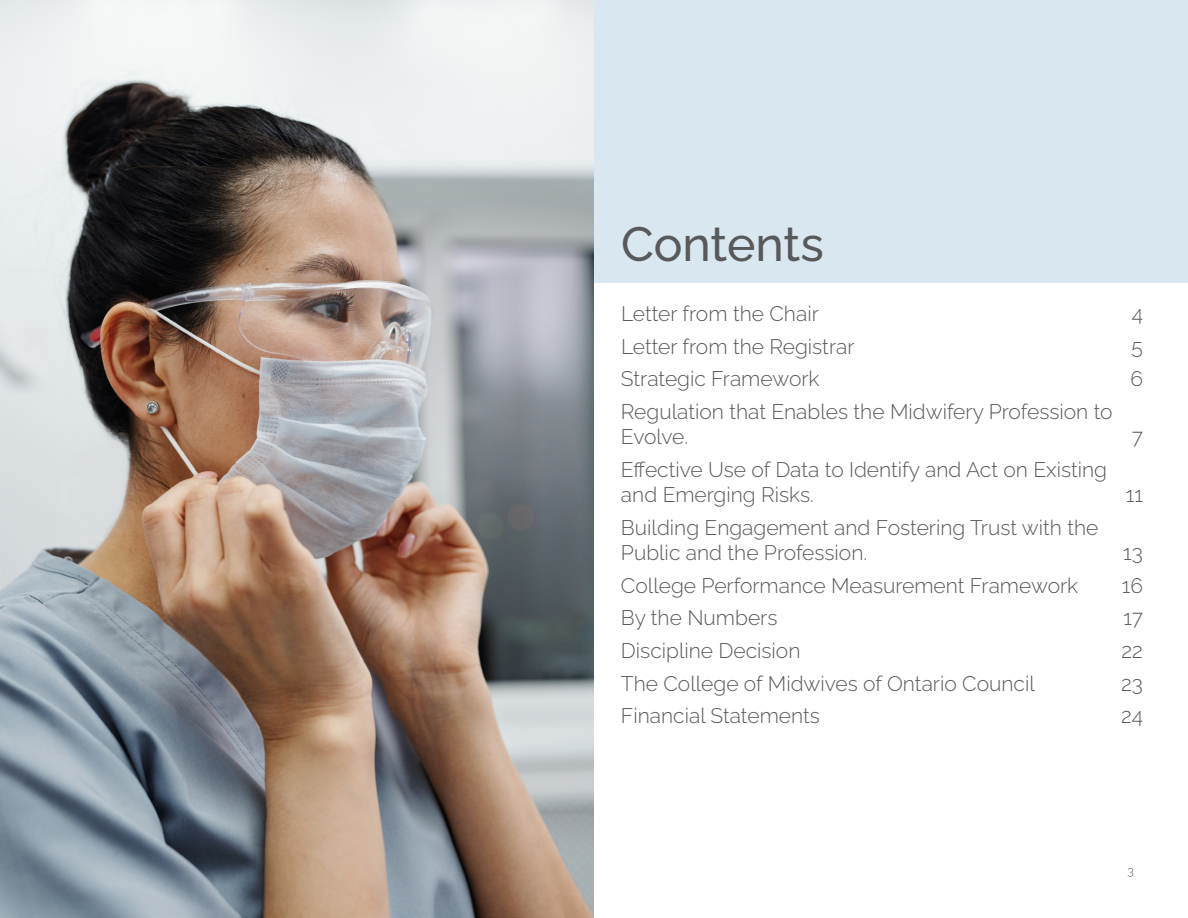
<style>
.page{position:relative;width:1188px;height:918px;background:#fff}
.page>*{position:absolute;margin:0;border:0;box-sizing:border-box;transform-origin:0 0}
.t1{font:500 48px "Raleway";color:#58595b}
.t2{font:300 21px/25.2px "Raleway";color:#58595b}
.t3{font:300 12px "Raleway";color:#52575a}
</style>
<div class="page">
<div style="left:0;top:0;width:1188px;height:283px;background:#d9e7f0"></div>
<img style="left:0;top:0;width:594px;height:918px">
<h1 class="t1" style="left:621px;top:207px;width:204px">Contents</h1>
<p class="t2" style="left:621px;top:299px;width:199px">Letter from the Chair</p>
<p class="t2" style="left:1132px;top:299px;width:13px">4</p>
<p class="t2" style="left:621px;top:331px;width:235px">Letter from the Registrar</p>
<p class="t2" style="left:1132px;top:331px;width:13px">5</p>
<p class="t2" style="left:621px;top:364px;width:200px">Strategic Framework</p>
<p class="t2" style="left:1130px;top:364px;width:14px">6</p>
<p class="t2" style="left:621px;top:397px;width:493px">Regulation that Enables the Midwifery Profession to<br>Evolve.</p>
<p class="t2" style="left:1132px;top:422px;width:13px">7</p>
<p class="t2" style="left:621px;top:455px;width:488px">Effective Use of Data to Identify and Act on Existing and Emerging Risks.</p>
<p class="t2" style="left:621px;top:512px;width:479px">Building Engagement and Fostering Trust with the<br>Public and the Profession.</p>
<p class="t2" style="left:1126px;top:480px;width:19px">11</p>
<p class="t2" style="left:1123px;top:538px;width:21px">13</p>
<p class="t2" style="left:621px;top:570px;width:459px">College Performance Measurement Framework</p>
<p class="t2" style="left:1122px;top:570px;width:23px">16</p>
<p class="t2" style="left:621px;top:603px;width:158px">By the Numbers</p>
<p class="t2" style="left:1123px;top:603px;width:21px">17</p>
<p class="t2" style="left:621px;top:636px;width:181px">Discipline Decision</p>
<p class="t2" style="left:1122px;top:636px;width:23px">22</p>
<p class="t2" style="left:621px;top:668px;width:415px">The College of Midwives of Ontario Council</p>
<p class="t2" style="left:1121px;top:668px;width:23px">23</p>
<p class="t2" style="left:621px;top:701px;width:200px">Financial Statements</p>
<p class="t2" style="left:1121px;top:701px;width:23px">24</p>
<p class="t3" style="left:1128px;top:862px;width:8px">3</p>
</div>
